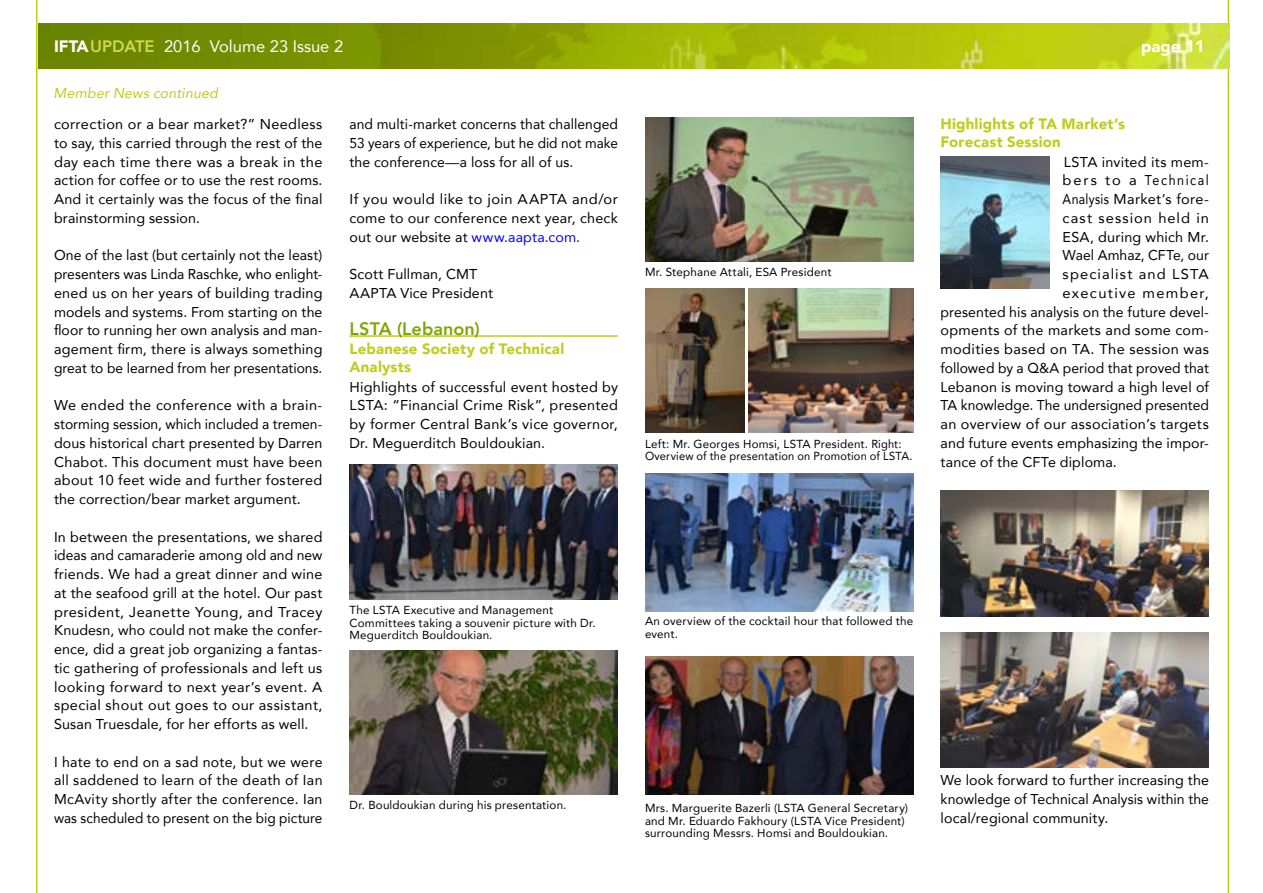
<style>
.page{position:relative;width:1263px;height:893px;background:#fff}
.page>*{position:absolute;margin:0;border:0;box-sizing:border-box;transform-origin:0 0}
.t1{font:800 18px "Avenir";letter-spacing:.005em;color:#81a500}
.t2{font:16.5px "Avenir";color:#fff}
.t3{font:900 16.5px "Avenir";color:#fff}
.t4{font:900 15px/18px "Avenir";letter-spacing:.01em;color:#bfcc1c}
.t5{font:14.25px/18.8px "Avenir";letter-spacing:.01em;color:#000;text-align:justify}
.t6{font:14.25px "Avenir";letter-spacing:.01em;color:#000;scale:.86 1}
.t7{font:italic 14.25px "Avenir";letter-spacing:.01em;color:#bfcc1c}
.t8{font:14.25px "Avenir";letter-spacing:.07em;color:#000}
.t9{font:14.25px "Avenir";letter-spacing:.075em;color:#000}
.t10{font:14.25px "Avenir";letter-spacing:.125em;color:#000}
.t11{font:14.25px "Avenir";letter-spacing:.09em;color:#000}
.t12{font:11.7px/12.5px "Avenir";letter-spacing:.02em;color:#000}
.s1{font-weight:900}
.s2{font-weight:800;color:#cfd955}
.s3{color:#00f}
</style>
<div class="page">
<hr style="left:349px;top:335px;width:269px;height:2px;background:#bfcc1c">
<img style="left:349px;top:464px;width:269px;height:135px">
<img style="left:349px;top:651px;width:269px;height:144px">
<img style="left:645px;top:117px;width:268px;height:144px">
<img style="left:645px;top:288px;width:100px;height:144px">
<img style="left:749px;top:288px;width:164px;height:144px">
<img style="left:645px;top:473px;width:268px;height:138px">
<img style="left:645px;top:657px;width:268px;height:138px">
<img style="left:940px;top:157px;width:109px;height:131px">
<img style="left:940px;top:490px;width:269px;height:126px">
<img style="left:940px;top:633px;width:269px;height:135px">
<hr style="left:36px;top:0;width:2px;height:893px;background:#bfcc1c">
<hr style="left:1228px;top:0;width:1px;height:893px;background:#bfcc1c">
<img style="left:39px;top:23px;width:1190px;height:45px">
<p class="t2" style="left:54px;top:33px;width:291px"><span class="s1">IFTA</span><span class="s2">UPDATE</span> 2016 Volume 23 Issue 2</p>
<p class="t3" style="left:1141px;top:32px;width:65px">page 11</p>
<p class="t7" style="left:54px;top:84px;width:166px">Member News continued</p>
<p class="t5" style="left:54px;top:114px;width:270px">correction or a bear market?” Needless to say, this carried through the rest of the day each time there was a break in the action for coffee or to use the rest rooms.<br>And it certainly was the focus of the final brainstorming session.</p>
<p class="t5" style="left:54px;top:246px;width:270px">One of the last (but certainly not the least) presenters was Linda Raschke, who enlight&shy;ened us on her years of building trading models and systems. From starting on the floor to running her own analysis and man&shy;agement firm, there is always something great to be learned from her presentations.</p>
<p class="t5" style="left:54px;top:396px;width:270px">We ended the conference with a brain&shy;storming session, which included a tremen&shy;dous historical chart presented by Darren Chabot. This document must have been about 10 feet wide and further fostered the correction/bear market argument.</p>
<p class="t5" style="left:54px;top:527px;width:270px">In between the presentations, we shared ideas and camaraderie among old and new friends. We had a great dinner and wine at the seafood grill at the hotel. Our past president, Jeanette Young, and Tracey Knudesn, who could not make the confer&shy;ence, did a great job organizing a fantas&shy;tic gathering of professionals and left us looking forward to next year’s event. A special shout out goes to our assistant, Susan Truesdale, for her efforts as well.</p>
<p class="t5" style="left:54px;top:752px;width:270px">I hate to end on a sad note, but we were all saddened to learn of the death of Ian McAvity shortly after the conference. Ian was scheduled to present on the big picture</p>
<p class="t5" style="left:349px;top:114px;width:270px">and multi-market concerns that challenged 53 years of experience, but he did not make the conference—a loss for all of us.</p>
<p class="t5" style="left:349px;top:189px;width:270px">If you would like to join AAPTA and/or come to our conference next year, check out our website at <span class="s3">www.aapta.com.</span></p>
<p class="t5" style="left:349px;top:264px;width:145px">Scott Fullman, CMT<br>AAPTA Vice President</p>
<p class="t1" style="left:349px;top:315px;width:132px">LSTA (Lebanon)</p>
<p class="t4" style="left:349px;top:339px;width:216px">Lebanese Society of Technical<br>Analysts</p>
<p class="t5" style="left:349px;top:377px;width:270px">Highlights of successful event hosted by LSTA: “Financial Crime Risk”, presented by former Central Bank’s vice governor, Dr. Meguerditch Bouldoukian.</p>
<p class="t12" style="left:349px;top:604px;width:248px">The LSTA Executive and Management<br>Committees taking a souvenir picture with Dr.<br>Meguerditch Bouldoukian.</p>
<p class="t12" style="left:349px;top:798px;width:218px">Dr. Bouldoukian during his presentation.</p>
<p class="t12" style="left:645px;top:266px;width:188px">Mr. Stephane Attali, ESA President</p>
<p class="t12" style="left:645px;top:437px;width:269px">Left: Mr. Georges Homsi, LSTA President. Right:<br>Overview of the presentation on Promotion of LSTA.</p>
<p class="t12" style="left:645px;top:615px;width:270px">An overview of the cocktail hour that followed the event.</p>
<p class="t12" style="left:645px;top:802px;width:265px">Mrs. Marguerite Bazerli (LSTA General Secretary) and Mr. Eduardo Fakhoury (LSTA Vice President) surrounding Messrs. Homsi and Bouldoukian.</p>
<p class="t4" style="left:940px;top:114px;width:186px">Highlights of TA Market’s<br>Forecast Session</p>
<p class="t5" style="left:1064px;top:152px;width:147px">LSTA invited its mem-</p>
<p class="t10" style="left:1063px;top:169px;width:148px">bers to a Technical</p>
<p class="t6" style="left:1063px;top:188px;width:172px">Analysis Market’s fore-</p>
<p class="t8" style="left:1063px;top:206px;width:148px">cast session held in</p>
<p class="t5" style="left:1063px;top:227px;width:148px">ESA, during which Mr.</p>
<p class="t5" style="left:1063px;top:246px;width:148px">Wael Amhaz, CFTe, our</p>
<p class="t9" style="left:1063px;top:263px;width:148px">specialist and LSTA</p>
<p class="t11" style="left:1063px;top:281px;width:148px">executive member,</p>
<p class="t5" style="left:940px;top:302px;width:270px">presented his analysis on the future devel-</p>
<p class="t5" style="left:940px;top:321px;width:270px">opments of the markets and some com-</p>
<p class="t5" style="left:940px;top:339px;width:270px">modities based on TA. The session was</p>
<p class="t5" style="left:940px;top:358px;width:270px">followed by a Q&amp;A period that proved that</p>
<p class="t5" style="left:940px;top:377px;width:270px">Lebanon is moving toward a high level of</p>
<p class="t5" style="left:940px;top:396px;width:270px">TA knowledge. The undersigned presented</p>
<p class="t5" style="left:940px;top:414px;width:270px">an overview of our association’s targets</p>
<p class="t5" style="left:940px;top:433px;width:270px">and future events emphasizing the impor-</p>
<p class="t5" style="left:940px;top:452px;width:178px">tance of the CFTe diploma.</p>
<p class="t5" style="left:940px;top:771px;width:270px">We look forward to further increasing the knowledge of Technical Analysis within the local/regional community.</p>
</div>
